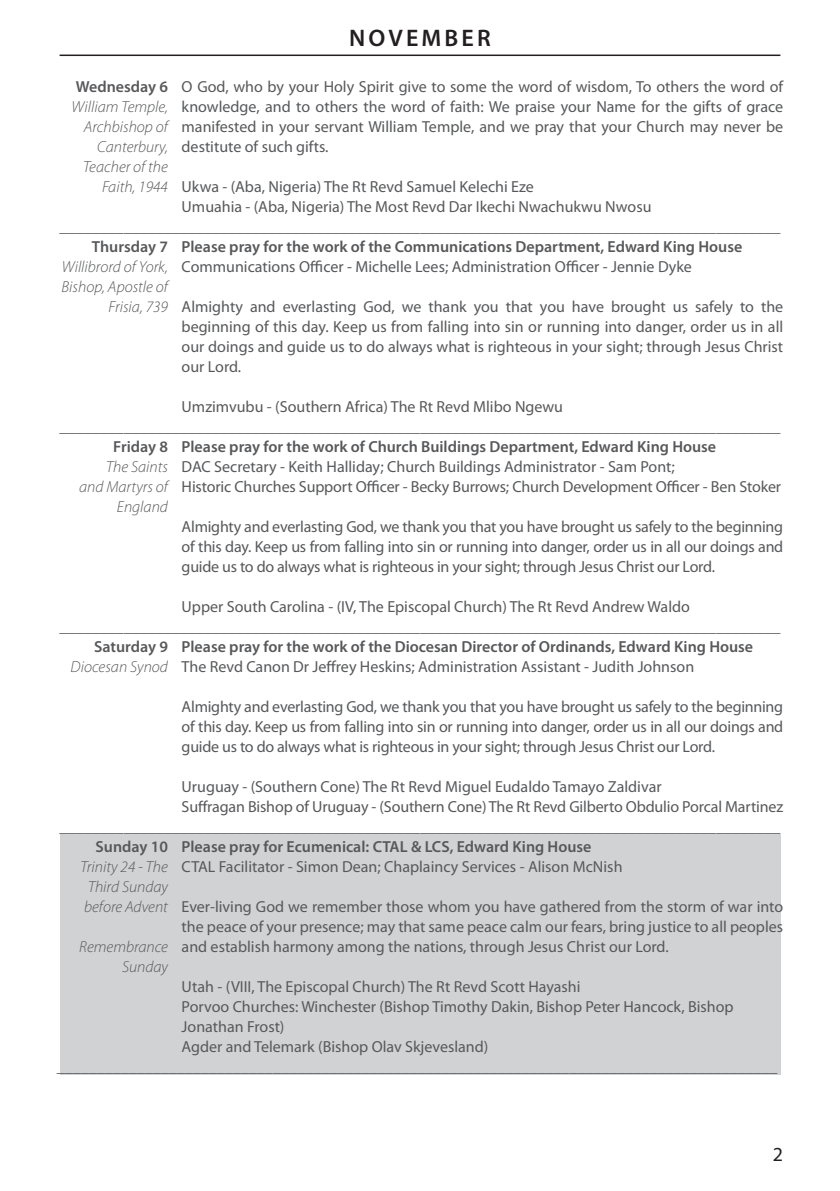
<style>
.page{position:relative;width:840px;height:1191px;background:#fff}
.page>*{position:absolute;margin:0;border:0;box-sizing:border-box;transform-origin:0 0}
.t1{font:600 24px "Myriad Pro";letter-spacing:.13em;color:#231f20}
.t2{font:20px "Myriad Pro";color:#231f20}
.t3{font:16px/20px "Myriad Pro";color:#57585a;text-align:justify}
.t4{font:600 16px "Myriad Pro";color:#57585a}
.t5{font:italic 300 16px/20px "Myriad Pro";color:#57585a;text-align:right}
</style>
<div class="page">
<hr style="left:60px;top:55px;width:720px;height:1px;background:#231f20">
<div style="left:60px;top:834px;width:720px;height:240px;background:#d1d2d4"></div>
<h1 class="t1" style="left:349px;top:23px;width:143px">November</h1>
<p class="t3" style="left:181px;top:76px;width:603px">O God, who by your Holy Spirit give to some the word of wisdom, To others the word of knowledge, and to others the word of faith: We praise your Name for the gifts of grace manifested in your servant William Temple, and we pray that your Church may never be destitute of such gifts.</p>
<p class="t3" style="left:181px;top:176px;width:353px">Ukwa - (Aba, Nigeria) The Rt Revd Samuel Kelechi Eze</p>
<p class="t3" style="left:181px;top:196px;width:471px">Umuahia - (Aba, Nigeria) The Most Revd Dar Ikechi Nwachukwu Nwosu</p>
<p class="t3" style="left:60px;top:216px;width:722px">__________________________________________________________________________________________</p>
<p class="t4" style="left:181px;top:236px;width:562px">Please pray for the work of the Communications Department, Edward King House</p>
<p class="t3" style="left:181px;top:256px;width:511px">Communications Officer - Michelle Lees; Administration Officer - Jennie Dyke</p>
<p class="t3" style="left:181px;top:296px;width:602px">Almighty and everlasting God, we thank you that you have brought us safely to the beginning of this day. Keep us from falling into sin or running into danger, order us in all our doings and guide us to do always what is righteous in your sight; through Jesus Christ our Lord.</p>
<p class="t3" style="left:60px;top:396px;width:722px;text-indent:122px">Umzimvubu - (Southern Africa) The Rt Revd Mlibo Ngewu __________________________________________________________________________________________</p>
<p class="t4" style="left:181px;top:436px;width:535px">Please pray for the work of Church Buildings Department, Edward King House</p>
<p class="t3" style="left:181px;top:456px;width:600px">DAC Secretary - Keith Halliday; Church Buildings Administrator - Sam Pont;<br>Historic Churches Support Officer - Becky Burrows; Church Development Officer - Ben Stoker</p>
<p class="t3" style="left:181px;top:516px;width:603px">Almighty and everlasting God, we thank you that you have brought us safely to the beginning of this day. Keep us from falling into sin or running into danger, order us in all our doings and guide us to do always what is righteous in your sight; through Jesus Christ our Lord.</p>
<p class="t3" style="left:60px;top:596px;width:722px;text-indent:122px">Upper South Carolina - (IV, The Episcopal Church) The Rt Revd Andrew Waldo __________________________________________________________________________________________</p>
<p class="t4" style="left:181px;top:636px;width:572px">Please pray for the work of the Diocesan Director of Ordinands, Edward King House</p>
<p class="t3" style="left:181px;top:656px;width:514px">The Revd Canon Dr Jeffrey Heskins; Administration Assistant - Judith Johnson</p>
<p class="t3" style="left:181px;top:696px;width:603px">Almighty and everlasting God, we thank you that you have brought us safely to the beginning of this day. Keep us from falling into sin or running into danger, order us in all our doings and guide us to do always what is righteous in your sight; through Jesus Christ our Lord.</p>
<p class="t3" style="left:181px;top:776px;width:481px">Uruguay - (Southern Cone) The Rt Revd Miguel Eudaldo Tamayo Zaldivar</p>
<p class="t3" style="left:181px;top:796px;width:602px">Suffragan Bishop of Uruguay - (Southern Cone) The Rt Revd Gilberto Obdulio Porcal Martinez</p>
<p class="t3" style="left:60px;top:816px;width:722px">__________________________________________________________________________________________</p>
<p class="t4" style="left:181px;top:836px;width:411px">Please pray for Ecumenical: CTAL &amp; LCS, Edward King House</p>
<p class="t3" style="left:181px;top:856px;width:442px">CTAL Facilitator - Simon Dean; Chaplaincy Services - Alison McNish</p>
<p class="t3" style="left:181px;top:896px;width:602px">Ever-living God we remember those whom you have gathered from the storm of war into the peace of your presence; may that same peace calm our fears, bring justice to all peoples and establish harmony among the nations, through Jesus Christ our Lord.</p>
<p class="t3" style="left:181px;top:976px;width:400px">Utah - (VIII, The Episcopal Church) The Rt Revd Scott Hayashi</p>
<p class="t3" style="left:181px;top:996px;width:553px">Porvoo Churches: Winchester (Bishop Timothy Dakin, Bishop Peter Hancock, Bishop</p>
<p class="t3" style="left:181px;top:1016px;width:104px">Jonathan Frost)</p>
<p class="t3" style="left:181px;top:1036px;width:308px">Agder and Telemark (Bishop Olav Skjevesland)</p>
<p class="t3" style="left:57px;top:1056px;width:721px">__________________________________________________________________________________________</p>
<p class="t4" style="left:76px;top:76px;width:94px">Wednesday 6</p>
<p class="t5" style="left:72px;top:97px;width:98px">William Temple,<br>Archbishop of<br>Canterbury,<br>Teacher of the<br>Faith, 1944</p>
<p class="t4" style="left:92px;top:236px;width:78px">Thursday 7</p>
<p class="t5" style="left:62px;top:257px;width:108px">Willibrord of York,<br>Bishop, Apostle of<br>Frisia, 739</p>
<p class="t4" style="left:113px;top:436px;width:56px">Friday 8</p>
<p class="t5" style="left:79px;top:457px;width:90px">The Saints and Martyrs of<br>England</p>
<p class="t4" style="left:94px;top:636px;width:75px">Saturday 9</p>
<p class="t5" style="left:71px;top:657px;width:99px">Diocesan Synod</p>
<p class="t4" style="left:96px;top:836px;width:74px">Sunday 10</p>
<p class="t5" style="left:81px;top:857px;width:89px;text-align:justify">Trinity 24 - The Third Sunday before Advent</p>
<p class="t5" style="left:79px;top:937px;width:90px">Remembrance<br>Sunday</p>
<p class="t2" style="left:772px;top:1141px;width:12px">2</p>
</div>
